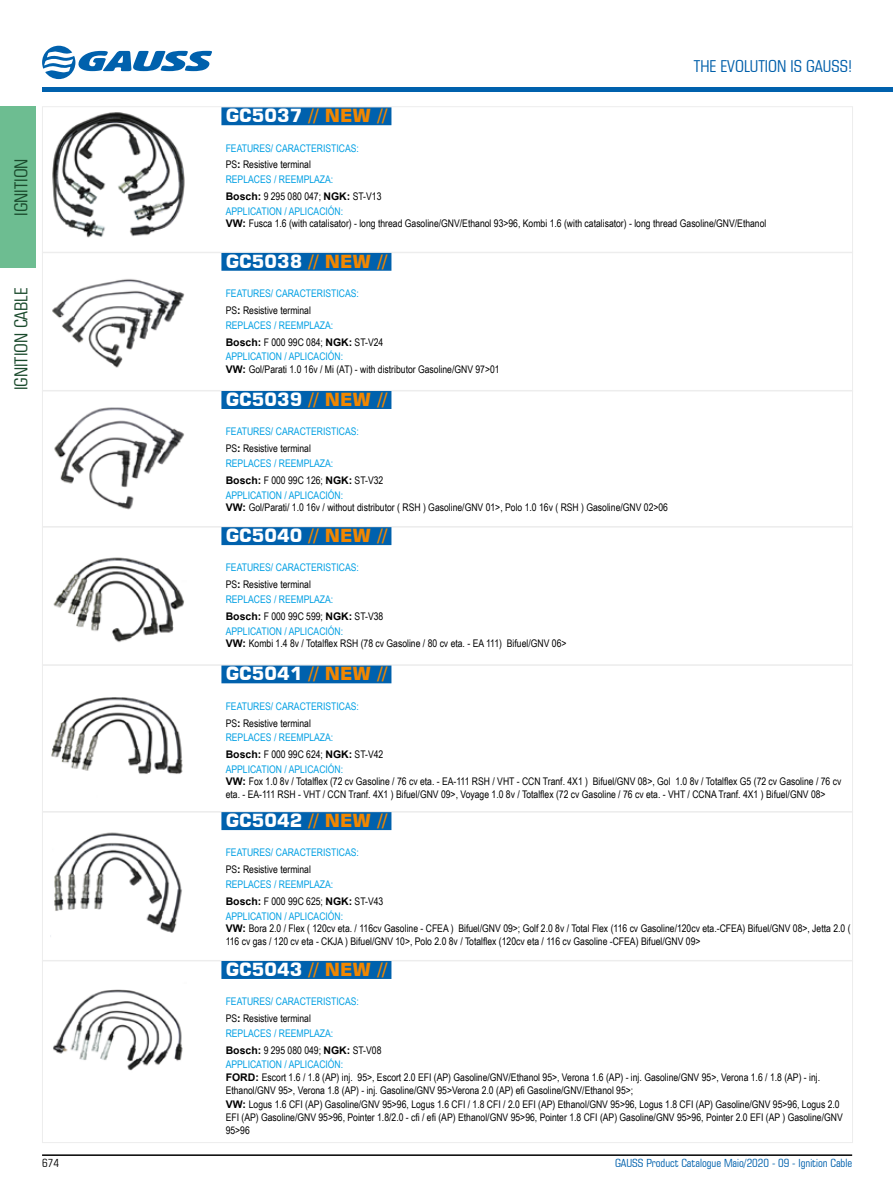
<style>
.page{position:relative;width:893px;height:1191px;background:#fff}
.page>*{position:absolute;margin:0;border:0;box-sizing:border-box;transform-origin:0 0}
.t1{font:700 18px "Square 721 BT";color:#f18700}
.t2{font:condensed 18px "Square 721 BT";color:#1a4a2c}
.t3{font:condensed 16.5px "Square 721 BT";color:#005faa}
.t4{font:condensed 11.25px "Square 721 BT";color:#0061ad}
.t5{font:condensed 11.25px "Square 721 BT";color:#000}
.t6{font:10.5px/12.6px "Arial Narrow";color:#000}
.t7{font:10.5px/16.8px "Arial Narrow";color:#009fe3}
.s1{color:#fff}
.s2{color:#000}
.s3{font-family:"Arial";font-weight:700;color:#000}
.s4{color:#009fe3}
.s5{font-family:"Arial";font-weight:700}
</style>
<div class="page">
<hr style="left:42px;top:1154px;width:810px;height:1px;background:#000">
<div style="left:0;top:106px;width:36px;height:162px;background:#6dbd91"></div>
<svg style="left:42px;top:46px;width:170px;height:33px"></svg>
<hr style="left:42px;top:87px;width:851px;height:4px;background:#0061ad">
<div style="left:221px;top:107px;width:170px;height:18px;background:#0061ad"></div>
<div style="left:42px;top:106px;width:811px;height:147px;border:1px solid #ededed"></div>
<img style="left:52px;top:112px;width:133px;height:126px">
<div style="left:221px;top:253px;width:170px;height:18px;background:#0061ad"></div>
<div style="left:42px;top:252px;width:811px;height:139px;border:1px solid #ededed"></div>
<img style="left:52px;top:279px;width:133px;height:89px">
<div style="left:221px;top:391px;width:170px;height:18px;background:#0061ad"></div>
<div style="left:42px;top:390px;width:811px;height:137px;border:1px solid #ededed"></div>
<img style="left:54px;top:407px;width:131px;height:103px">
<div style="left:221px;top:527px;width:170px;height:18px;background:#0061ad"></div>
<div style="left:42px;top:526px;width:811px;height:139px;border:1px solid #ededed"></div>
<img style="left:53px;top:557px;width:131px;height:86px">
<div style="left:221px;top:665px;width:170px;height:18px;background:#0061ad"></div>
<div style="left:42px;top:664px;width:811px;height:148px;border:1px solid #ededed"></div>
<img style="left:51px;top:697px;width:132px;height:77px">
<div style="left:221px;top:812px;width:170px;height:18px;background:#0061ad"></div>
<div style="left:42px;top:811px;width:811px;height:150px;border:1px solid #ededed"></div>
<img style="left:54px;top:832px;width:128px;height:101px">
<div style="left:221px;top:961px;width:170px;height:18px;background:#0061ad"></div>
<div style="left:42px;top:960px;width:811px;height:183px;border:1px solid #ededed"></div>
<img style="left:53px;top:989px;width:130px;height:82px">
<h1 class="t2" style="left:10px;top:216px;width:59px;rotate:-90deg">IGNITION</h1>
<h1 class="t2" style="left:10px;top:390px;width:104px;rotate:-90deg">IGNITION CABLE</h1>
<h2 class="t3" style="left:694px;top:56px;width:160px">THE EVOLUTION IS GAUSS!</h2>
<h1 class="t1" style="left:226px;top:105px;width:163px"><span class="s1">GC5037</span> // NEW //</h1>
<p class="t7" style="left:226px;top:139px;width:135px">FEATURES/ CARACTERISTICAS:<br><span class="s2">PS</span><span class="s3">:</span> <span class="s2">Resistive terminal</span></p>
<p class="t7" style="left:226px;top:171px;width:157px">REPLACES / REEMPLAZA:<br><span class="s3">Bosch:</span> <span class="s2">9 295 080 047;</span> <span class="s3">NGK:</span> <span class="s2">ST-V13</span></p>
<p class="t6" style="left:226px;top:204px;width:542px"><span class="s4">APPLICATION / APLICACIÓN:<br></span><span class="s5">VW:</span> Fusca 1.6 (with catalisator) - long thread Gasoline/GNV/Ethanol 93&gt;96, Kombi 1.6 (with catalisator) - long thread Gasoline/GNV/Ethanol</p>
<h1 class="t1" style="left:226px;top:250px;width:163px"><span class="s1">GC5038</span> // NEW //</h1>
<p class="t7" style="left:226px;top:284px;width:135px">FEATURES/ CARACTERISTICAS:<br><span class="s2">PS</span><span class="s3">:</span> <span class="s2">Resistive terminal</span></p>
<p class="t7" style="left:226px;top:316px;width:159px">REPLACES / REEMPLAZA:<br><span class="s3">Bosch:</span> <span class="s2">F 000 99C 084;</span> <span class="s3">NGK:</span> <span class="s2">ST-V24</span></p>
<p class="t6" style="left:226px;top:350px;width:275px"><span class="s4">APPLICATION / APLICACIÓN:<br></span><span class="s5">VW:</span> Gol/Parati 1.0 16v / Mi (AT) - with distributor Gasoline/GNV 97&gt;01</p>
<h1 class="t1" style="left:226px;top:388px;width:163px"><span class="s1">GC5039</span> // NEW //</h1>
<p class="t7" style="left:226px;top:423px;width:135px">FEATURES/ CARACTERISTICAS:<br><span class="s2">PS</span><span class="s3">:</span> <span class="s2">Resistive terminal</span></p>
<p class="t7" style="left:226px;top:454px;width:159px">REPLACES / REEMPLAZA:<br><span class="s3">Bosch:</span> <span class="s2">F 000 99C 126;</span> <span class="s3">NGK:</span> <span class="s2">ST-V32</span></p>
<p class="t6" style="left:226px;top:488px;width:444px"><span class="s4">APPLICATION / APLICACIÓN:<br></span><span class="s5">VW:</span> Gol/Parati/ 1.0 16v / without distributor ( RSH ) Gasoline/GNV 01&gt;, Polo 1.0 16v ( RSH ) Gasoline/GNV 02&gt;06</p>
<h1 class="t1" style="left:226px;top:524px;width:163px"><span class="s1">GC5040</span> // NEW //</h1>
<p class="t7" style="left:226px;top:559px;width:135px">FEATURES/ CARACTERISTICAS:<br><span class="s2">PS</span><span class="s3">:</span> <span class="s2">Resistive terminal</span></p>
<p class="t7" style="left:226px;top:590px;width:159px">REPLACES / REEMPLAZA:<br><span class="s3">Bosch:</span> <span class="s2">F 000 99C 599;</span> <span class="s3">NGK:</span> <span class="s2">ST-V38</span></p>
<p class="t6" style="left:226px;top:624px;width:342px"><span class="s4">APPLICATION / APLICACIÓN:<br></span><span class="s5">VW:</span> Kombi 1.4 8v / Totalflex RSH (78 cv Gasoline / 80 cv eta. - EA 111) Bifuel/GNV 06&gt;</p>
<h1 class="t1" style="left:226px;top:663px;width:163px"><span class="s1">GC5041</span> // NEW //</h1>
<p class="t7" style="left:226px;top:697px;width:135px">FEATURES/ CARACTERISTICAS:<br><span class="s2">PS</span><span class="s3">:</span> <span class="s2">Resistive terminal</span></p>
<p class="t7" style="left:226px;top:729px;width:159px">REPLACES / REEMPLAZA:<br><span class="s3">Bosch:</span> <span class="s2">F 000 99C 624;</span> <span class="s3">NGK:</span> <span class="s2">ST-V42</span></p>
<p class="t6" style="left:226px;top:762px;width:617px"><span class="s4">APPLICATION / APLICACIÓN:<br></span><span class="s5">VW:</span> Fox 1.0 8v / Totalflex (72 cv Gasoline / 76 cv eta. - EA-111 RSH / VHT - CCN Tranf. 4X1 ) Bifuel/GNV 08&gt;, Gol 1.0 8v / Totalflex G5 (72 cv Gasoline / 76 cv eta. - EA-111 RSH - VHT / CCN Tranf. 4X1 ) Bifuel/GNV 09&gt;, Voyage 1.0 8v / Totalflex (72 cv Gasoline / 76 cv eta. - VHT / CCNA Tranf. 4X1 ) Bifuel/GNV 08&gt;</p>
<h1 class="t1" style="left:226px;top:809px;width:163px"><span class="s1">GC5042</span> // NEW //</h1>
<p class="t7" style="left:226px;top:844px;width:135px">FEATURES/ CARACTERISTICAS:<br><span class="s2">PS</span><span class="s3">:</span> <span class="s2">Resistive terminal</span></p>
<p class="t7" style="left:226px;top:875px;width:159px">REPLACES / REEMPLAZA:<br><span class="s3">Bosch:</span> <span class="s2">F 000 99C 625;</span> <span class="s3">NGK:</span> <span class="s2">ST-V43</span></p>
<p class="t6" style="left:226px;top:909px;width:626px"><span class="s4">APPLICATION / APLICACIÓN:<br></span><span class="s5">VW:</span> Bora 2.0 / Flex ( 120cv eta. / 116cv Gasoline - CFEA ) Bifuel/GNV 09&gt;; Golf 2.0 8v / Total Flex (116 cv Gasoline/120cv eta.-CFEA) Bifuel/GNV 08&gt;, Jetta 2.0 (<br>116 cv gas / 120 cv eta - CKJA ) Bifuel/GNV 10&gt;, Polo 2.0 8v / Totalflex (120cv eta / 116 cv Gasoline -CFEA) Bifuel/GNV 09&gt;</p>
<h1 class="t1" style="left:226px;top:958px;width:163px"><span class="s1">GC5043</span> // NEW //</h1>
<p class="t7" style="left:226px;top:992px;width:135px">FEATURES/ CARACTERISTICAS:<br><span class="s2">PS</span><span class="s3">:</span> <span class="s2">Resistive terminal</span></p>
<p class="t7" style="left:226px;top:1024px;width:157px">REPLACES / REEMPLAZA:<br><span class="s3">Bosch:</span> <span class="s2">9 295 080 049;</span> <span class="s3">NGK:</span> <span class="s2">ST-V08</span></p>
<p class="t6" style="left:226px;top:1058px;width:596px"><span class="s4">APPLICATION / APLICACIÓN:<br></span><span class="s5">FORD:</span> Escort 1.6 / 1.8 (AP) inj. 95&gt;, Escort 2.0 EFI (AP) Gasoline/GNV/Ethanol 95&gt;, Verona 1.6 (AP) - inj. Gasoline/GNV 95&gt;, Verona 1.6 / 1.8 (AP) - inj.<br>Ethanol/GNV 95&gt;, Verona 1.8 (AP) - inj. Gasoline/GNV 95&gt;Verona 2.0 (AP) efi Gasoline/GNV/Ethanol 95&gt;;</p>
<p class="t6" style="left:226px;top:1098px;width:619px"><span class="s5">VW:</span> Logus 1.6 CFI (AP) Gasoline/GNV 95&gt;96, Logus 1.6 CFI / 1.8 CFI / 2.0 EFI (AP) Ethanol/GNV 95&gt;96, Logus 1.8 CFI (AP) Gasoline/GNV 95&gt;96, Logus 2.0<br>EFI (AP) Gasoline/GNV 95&gt;96, Pointer 1.8/2.0 - cfi / efi (AP) Ethanol/GNV 95&gt;96, Pointer 1.8 CFI (AP) Gasoline/GNV 95&gt;96, Pointer 2.0 EFI (AP ) Gasoline/GNV<br>95&gt;96</p>
<p class="t5" style="left:42px;top:1156px;width:18px">674</p>
<p class="t4" style="left:615px;top:1156px;width:239px">GAUSS Product Catalogue Maio/2020 - 09 - Ignition Cable</p>
</div>
